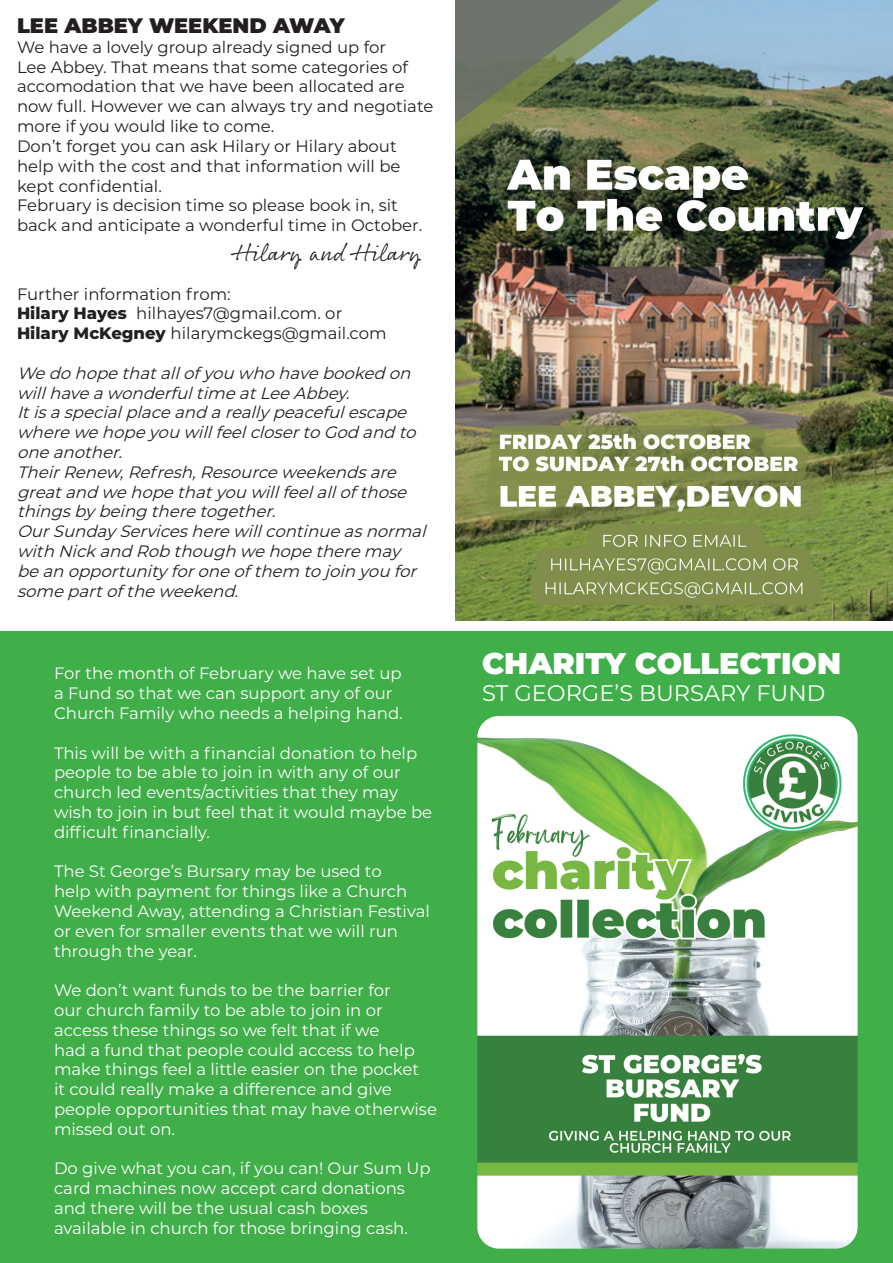
<style>
.page{position:relative;width:893px;height:1263px;background:#fff}
.page>*{position:absolute;margin:0;border:0;box-sizing:border-box;transform-origin:0 0}
.t1{font:900 30px "Montserrat";color:#fff}
.t2{font:24px "Rollerscript Smooth";color:#231f20}
.t3{font:22.5px "Montserrat";color:#fff}
.t4{font:900 21px "Montserrat";color:#231f20}
.t5{font:16.5px/19.8px "Montserrat";color:#fff}
.t6{font:16.5px/19.8px "Montserrat";color:#231f20}
.t7{font:italic 16.5px/19.8px "Montserrat";letter-spacing:-.015em;color:#231f20}
.s1{font-weight:800}
</style>
<div class="page">
<div style="left:0;top:631px;width:893px;height:632px;background:#40ae49"></div>
<img style="left:479px;top:717px;width:377px;height:530px">
<div style="left:476px;top:714px;width:383px;height:536px;border:2px solid #40ae49;border-radius:23px"></div>
<img style="left:455px;top:1px;width:438px;height:619px">
<p class="t4" style="left:17px;top:10px;width:329px">LEE ABBEY WEEKEND AWAY</p>
<p class="t6" style="left:17px;top:37px;width:418px">We have a lovely group already signed up for<br>Lee Abbey. That means that some categories of accomodation that we have been allocated are now full. However we can always try and negotiate more if you would like to come.<br>Don’t forget you can ask Hilary or Hilary about help with the cost and that information will be kept confidential.<br>February is decision time so please book in, sit back and anticipate a wonderful time in October.</p>
<h2 class="t2" style="left:233px;top:238px;width:191px">Hilary and Hilary</h2>
<p class="t6" style="left:17px;top:283px;width:371px">Further information from:<br><span class="s1">Hilary Hayes</span> hilhayes7@gmail.com. or<br><span class="s1">Hilary McKegney</span> hilarymckegs@gmail.com</p>
<p class="t7" style="left:17px;top:362px;width:416px">Wedohopethatallofyou whohavebooked on willhaveawonderfultimeatLeeAbbey.<br>Itisaspecialplaceand areally peacefulescape wherewehopeyou willfeelclosertoGod and to oneanother.<br>TheirRenew,Refresh,Resourceweekendsare greatand wehopethatyou willfeelallofthose thingsby being theretogether.<br>OurSunday Servicesherewillcontinueasnormal with Nickand Rob though wehopetheremay bean opportunity foroneofthem tojoin you for somepartoftheweekend.</p>
<p class="t5" style="left:54px;top:663px;width:350px">For the month of February we have set up a Fund so that we can support any of our<br>Church Family who needs a helping hand.</p>
<p class="t5" style="left:54px;top:742px;width:380px">This will be with a financial donation to help people to be able to join in with any of our church led events/activities that they may wish to join in but feel that it would maybe be difficult financially.</p>
<p class="t5" style="left:54px;top:861px;width:377px">The St George’s Bursary may be used to<br>help with payment for things like a Church Weekend Away, attending a Christian Festival or even for smaller events that we will run through the year.</p>
<p class="t5" style="left:54px;top:980px;width:384px">We don’t want funds to be the barrier for<br>our church family to be able to join in or access these things so we felt that if we<br>had a fund that people could access to help make things feel a little easier on the pocket<br>it could really make a difference and give people opportunities that may have otherwise missed out on.</p>
<p class="t5" style="left:54px;top:1158px;width:378px">Do give what you can, if you can! Our Sum Up card machines now accept card donations and there will be the usual cash boxes available in church for those bringing cash.</p>
<h1 class="t1" style="left:482px;top:641px;width:361px">CHARITY COLLECTION</h1>
<h3 class="t3" style="left:482px;top:677px;width:345px">ST GEORGE’S BURSARY FUND</h3>
</div>
